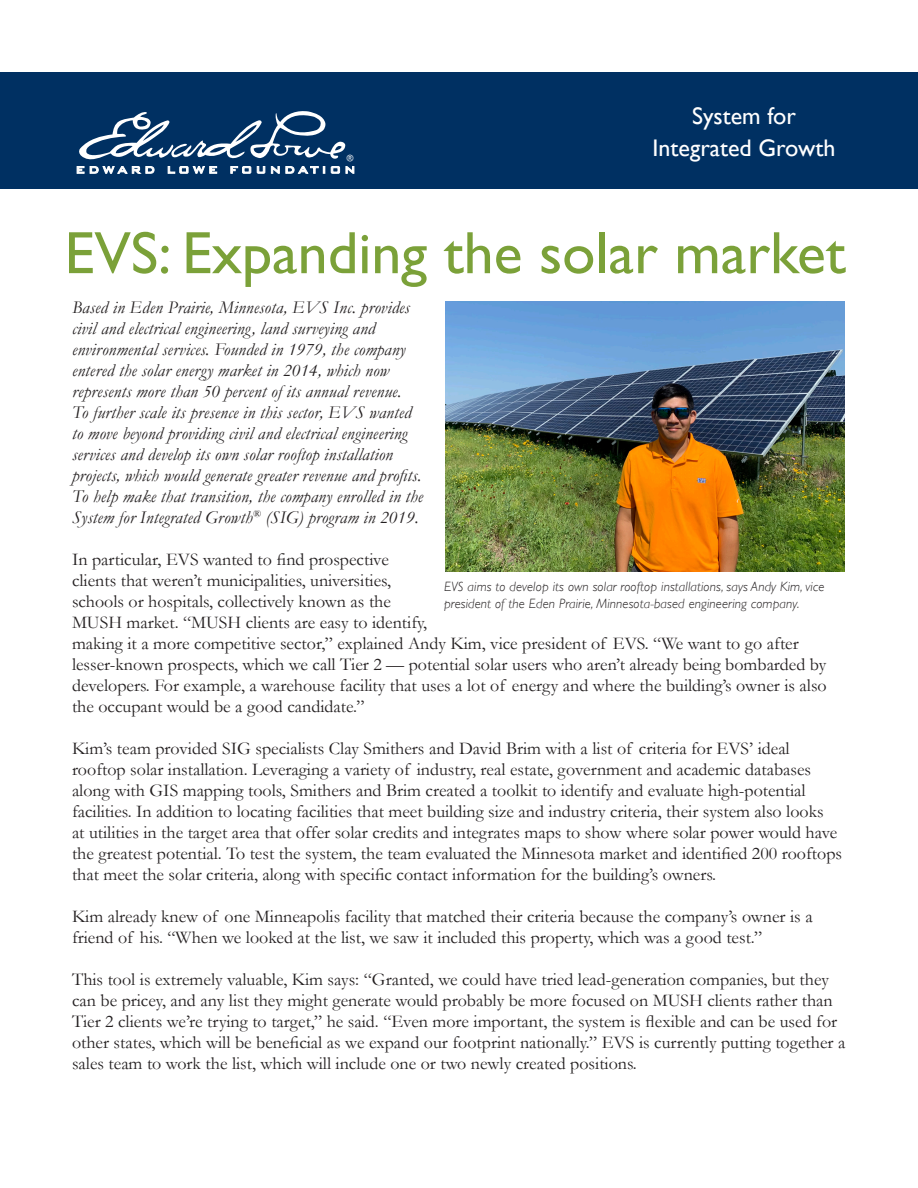
<style>
.page{position:relative;width:918px;height:1188px;background:#fff}
.page>*{position:absolute;margin:0;border:0;box-sizing:border-box;transform-origin:0 0}
.t1{font:60px "Gill Sans";color:#7ba139}
.t2{font:27px "Gill Sans";color:#fff}
.t3{font:24px "Gill Sans";color:#fff}
.t4{font:18px/21px "Garamond";color:#231f20}
.t5{font:italic 18px/21px "Garamond";letter-spacing:.01em;color:#231f20}
.t6{font:italic 300 13.5px/16.5px "Gill Sans";letter-spacing:.01em;color:#231f20}
.t7{font:9px "Gill Sans";color:#fff}
</style>
<div class="page">
<div style="left:0;top:72px;width:918px;height:117px;background:#003062"></div>
<svg style="left:77px;top:111px;width:277px;height:63px"></svg>
<img style="left:446px;top:302px;width:398px;height:270px">
<p class="t7" style="left:347px;top:152px;width:8px">®</p>
<p class="t2" style="left:760px;top:89px;width:51px">Peer</p>
<p class="t2" style="left:739px;top:121px;width:94px">Learning</p>
<p class="t3" style="left:692px;top:102px;width:105px">System for</p>
<p class="t3" style="left:653px;top:134px;width:184px">Integrated Growth</p>
<p class="t1" style="left:64px;top:218px;width:783px">EVS: Expanding the solar market</p>
<p class="t5" style="left:72px;top:297px;width:353px">Based in Eden Prairie, Minnesota, EVS Inc. provides civil and electrical engineering, land surveying and environmental services. Founded in 1979, the company entered the solar energy market in 2014, which now represents more than 50 percent of its annual revenue.<br>To further scale its presence in this sector, EVS wanted to move beyond providing civil and electrical engineering services and develop its own solar rooftop installation projects, which would generate greater revenue and profits.<br>To help make that transition, the company enrolled in the System for Integrated Growth<sup>®</sup> (SIG) program in 2019.</p>
<p class="t4" style="left:72px;top:549px;width:756px">In particular, EVS wanted to find prospective<br>clients that weren’t municipalities, universities,<br>schools or hospitals, collectively known as the<br>MUSH market. “MUSH clients are easy to identify,<br>making it a more competitive sector,” explained Andy Kim, vice president of EVS. “We want to go after lesser-known prospects, which we call Tier 2 — potential solar users who aren’t already being bombarded by developers. For example, a warehouse facility that uses a lot of energy and where the building’s owner is also the occupant would be a good candidate.”</p>
<p class="t4" style="left:72px;top:738px;width:772px">Kim’s team provided SIG specialists Clay Smithers and David Brim with a list of criteria for EVS’ ideal rooftop solar installation. Leveraging a variety of industry, real estate, government and academic databases along with GIS mapping tools, Smithers and Brim created a toolkit to identify and evaluate high-potential facilities. In addition to locating facilities that meet building size and industry criteria, their system also looks<br>at utilities in the target area that offer solar credits and integrates maps to show where solar power would have the greatest potential. To test the system, the team evaluated the Minnesota market and identified 200 rooftops that meet the solar criteria, along with specific contact information for the building’s owners.</p>
<p class="t4" style="left:72px;top:906px;width:742px">Kim already knew of one Minneapolis facility that matched their criteria because the company’s owner is a friend of his. “When we looked at the list, we saw it included this property, which was a good test.”</p>
<p class="t4" style="left:72px;top:969px;width:775px">This tool is extremely valuable, Kim says: “Granted, we could have tried lead-generation companies, but they can be pricey, and any list they might generate would probably be more focused on MUSH clients rather than Tier 2 clients we’re trying to target,” he said. “Even more important, the system is flexible and can be used for other states, which will be beneficial as we expand our footprint nationally.” EVS is currently putting together a sales team to work the list, which will include one or two newly created positions.</p>
<p class="t6" style="left:444px;top:579px;width:382px">EVS aims to develop its own solar rooftop installations, says Andy Kim, vice president of the Eden Prairie, Minnesota-based engineering company.</p>
</div>
